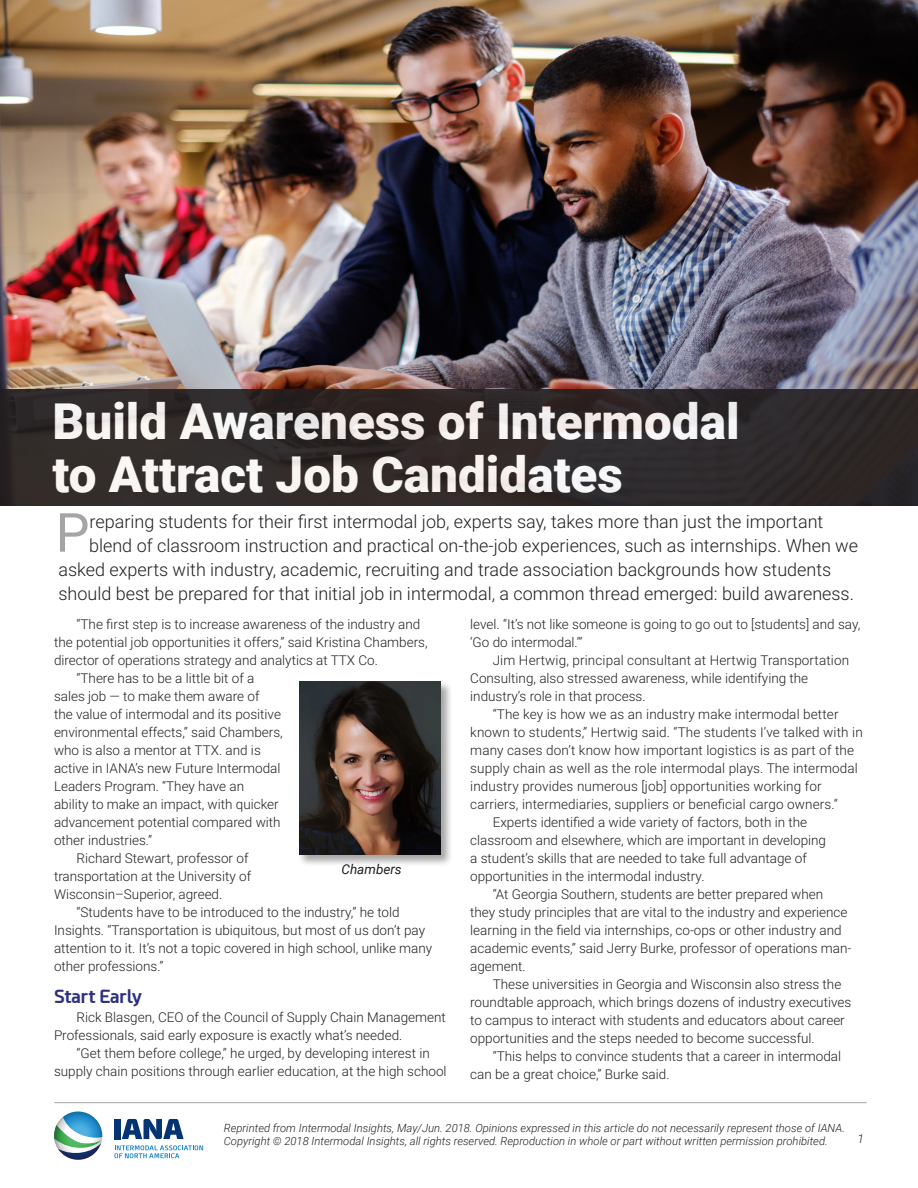
<style>
.page{position:relative;width:918px;height:1188px;background:#fff}
.page>*{position:absolute;margin:0;border:0;box-sizing:border-box;transform-origin:0 0}
.Paragraph_Style_4{font:54px "Roboto";color:#a3a5a7}
.t1{font:900 49.5px/52.5px "Roboto";color:#fff}
.Paragraph_Style_4-2{font:300 18px "Roboto";color:#231f20}
.Subhead_2{font:700 18px "Esphimere";color:#2e307f}
.Body_text{font:300 13.5px/18px "Roboto";color:#231f20}
.Caption_centered{font:italic 13.5px "Roboto";color:#231f20}
.t2{font:italic 300 12px "Roboto";color:#231f20}
.t3{font:italic 300 11.25px/13.5px "Roboto";color:#231f20}
</style>
<div class="page">
<div style="left:114px;top:1119px;width:7px;height:20px;background:#053474"></div>
<svg style="left:122px;top:1119px;width:62px;height:20px"></svg>
<svg style="left:114px;top:1145px;width:89px;height:13px"></svg>
<svg style="left:54px;top:1112px;width:48px;height:48px"></svg>
<hr style="left:54px;top:1102px;width:813px;height:1px;background:#a3a5a7">
<img style="left:1px;top:0;width:916px;height:389px">
<div style="left:0;top:389px;width:917px;height:117px;background:#302a29"></div>
<div style="left:298px;top:680px;width:155px;height:187px;background:#231f20;opacity:.4"></div>
<img style="left:299px;top:681px;width:142px;height:174px">
<h2 class="t1" style="left:52px;top:394px;width:689px">Build Awareness of Intermodal to Attract Job Candidates</h2>
<p class="Paragraph_Style_4" style="left:56px;top:495px;width:36px">P</p>
<p class="Paragraph_Style_4-2" style="left:90px;top:509px;width:735px">reparing students for their first intermodal job, experts say, takes more than just the important</p>
<p class="Paragraph_Style_4-2" style="left:89px;top:533px;width:771px">blend of classroom instruction and practical on-the-job experiences, such as internships. When we</p>
<p class="Paragraph_Style_4-2" style="left:58px;top:557px;width:774px">asked experts with industry, academic, recruiting and trade association backgrounds how students</p>
<p class="Paragraph_Style_4-2" style="left:58px;top:581px;width:797px">should best be prepared for that initial job in intermodal, a common thread emerged: build awareness.</p>
<p class="Body_text" style="left:54px;top:615px;width:375px;text-indent:22px">“The first step is to increase awareness of the industry and the potential job opportunities it offers,” said Kristina Chambers, director of operations strategy and analytics at TTX Co.</p>
<p class="Body_text" style="left:54px;top:669px;width:230px;text-indent:22px">“There has to be a little bit of a sales job — to make them aware of<br>the value of intermodal and its positive environmental effects,” said Chambers, who is also a mentor at TTX. and is active in IANA’s new Future Intermodal Leaders Program. “They have an<br>ability to make an impact, with quicker advancement potential compared with other industries.”</p>
<p class="Body_text" style="left:54px;top:849px;width:199px;text-indent:22px">Richard Stewart, professor of transportation at the University of<br>Wisconsin–Superior, agreed.</p>
<p class="Body_text" style="left:54px;top:903px;width:380px;text-indent:22px">“Students have to be introduced to the industry,” he told Insights. “Transportation is ubiquitous, but most of us don’t pay attention to it. It’s not a topic covered in high school, unlike many other professions.”</p>
<p class="Subhead_2" style="left:54px;top:985px;width:89px">Start Early</p>
<p class="Body_text" style="left:54px;top:1008px;width:393px;text-indent:22px">Rick Blasgen, CEO of the Council of Supply Chain Management<br>Professionals, said early exposure is exactly what’s needed.</p>
<p class="Body_text" style="left:54px;top:1044px;width:394px;text-align:center">“Get them before college,” he urged, by developing interest in supply chain positions through earlier education, at the high school</p>
<p class="Caption_centered" style="left:341px;top:860px;width:62px">Chambers</p>
<p class="Body_text" style="left:470px;top:615px;width:392px">level. “It’s not like someone is going to go out to [students] and say, ‘Go do intermodal.’”</p>
<p class="Body_text" style="left:470px;top:651px;width:380px;text-indent:22px">Jim Hertwig, principal consultant at Hertwig Transportation<br>Consulting, also stressed awareness, while identifying the industry’s role in that process.</p>
<p class="Body_text" style="left:470px;top:705px;width:394px;text-indent:22px">“The key is how we as an industry make intermodal better known to students,” Hertwig said. “The students I’ve talked with in many cases don’t know how important logistics is as part of the supply chain as well as the role intermodal plays. The intermodal industry provides numerous [job] opportunities working for carriers, intermediaries, suppliers or beneficial cargo owners.”</p>
<p class="Body_text" style="left:470px;top:813px;width:357px;text-indent:22px">Experts identified a wide variety of factors, both in the classroom and elsewhere, which are important in developing a student’s skills that are needed to take full advantage of opportunities in the intermodal industry.</p>
<p class="Body_text" style="left:470px;top:885px;width:383px;text-indent:22px">“At Georgia Southern, students are better prepared when they study principles that are vital to the industry and experience learning in the field via internships, co-ops or other industry and academic events,” said Jerry Burke, professor of operations man&shy;agement.</p>
<p class="Body_text" style="left:470px;top:975px;width:383px;text-indent:22px">These universities in Georgia and Wisconsin also stress the roundtable approach, which brings dozens of industry executives to campus to interact with students and educators about career opportunities and the steps needed to become successful.</p>
<p class="Body_text" style="left:470px;top:1047px;width:372px;text-indent:22px">“This helps to convince students that a career in intermodal can be a great choice,” Burke said.</p>
<p class="t3" style="left:224px;top:1121px;width:623px">Reprinted from Intermodal Insights, May/Jun. 2018. Opinions expressed in this article do not necessarily represent those of IANA.<br>Copyright © 2018 Intermodal Insights, all rights reserved. Reproduction in whole or part without written permission prohibited.</p>
<p class="t2" style="left:857px;top:1130px;width:8px">1</p>
</div>
